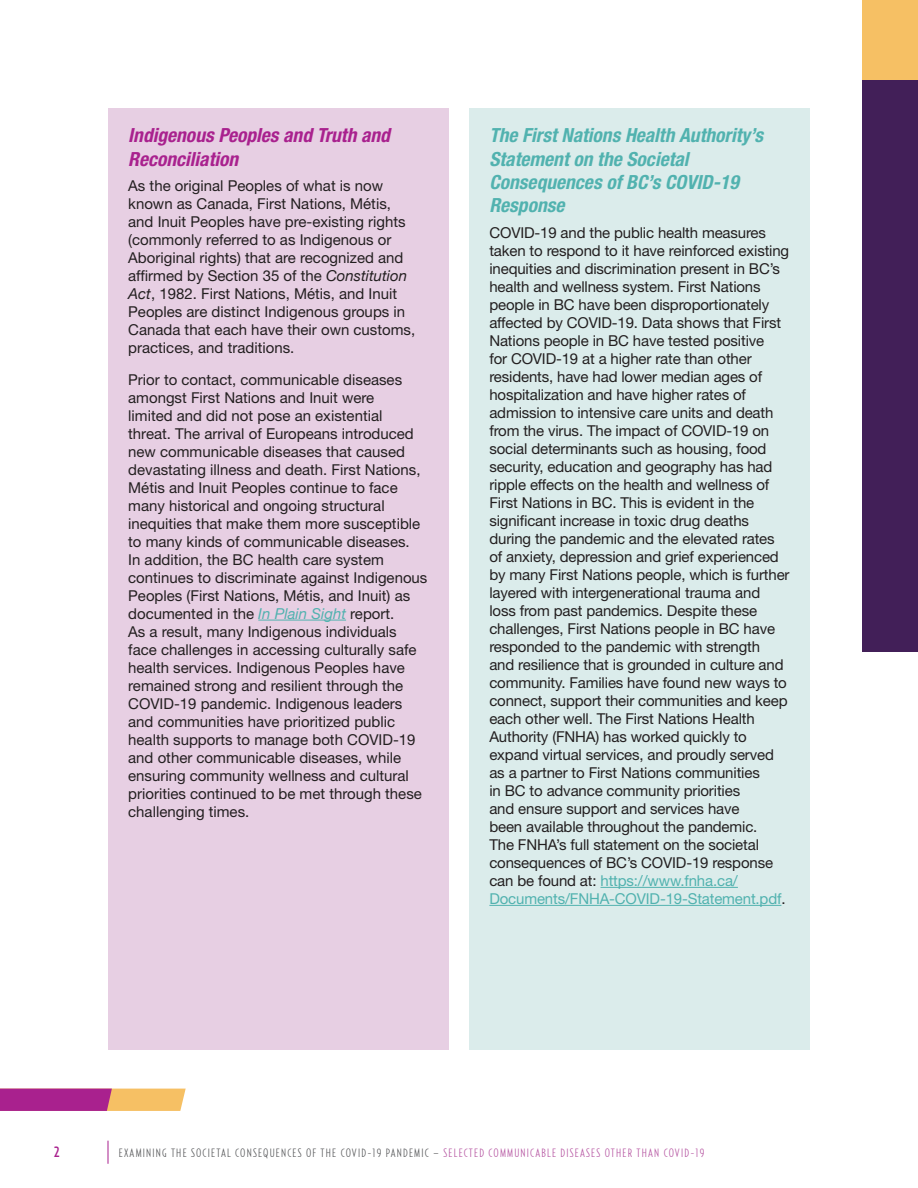
<style>
.page{position:relative;width:918px;height:1188px;background:#fff}
.page>*{position:absolute;margin:0;border:0;box-sizing:border-box;transform-origin:0 0}
.Headline_2{font:italic 700 condensed 19.5px/23.4px "Helvetica Neue LT Pro";color:#51b2af}
.Headline_2-2{font:italic 700 condensed 19.5px/23.4px "Helvetica Neue LT Pro";color:#a9218e}
.Body{font:15px/18px "Helvetica Neue LT Std";letter-spacing:-.01em;color:#231f20}
.t1{font:500 15px "Relay Comp";color:#a9218e}
.t2{font:300 12px "Relay Comp";letter-spacing:.1em;color:#57585a}
.t3{font:300 12px "Relay Comp";letter-spacing:.1em;color:#b554a1}
.s1{font-family:"Helvetica Neue";font-style:italic}
.s2{font-family:"Helvetica Neue";font-style:italic;color:#51b2af}
.s3{color:#51b2af}
.s4{color:#b554a1}
</style>
<div class="page">
<svg style="left:0;top:1089px;width:186px;height:22px;background:#c8637f"></svg>
<svg style="left:108px;top:1141px;width:1px;height:23px"></svg>
<div style="left:862px;top:80px;width:56px;height:572px;background:#421f58"></div>
<div style="left:862px;top:0;width:56px;height:80px;background:#f6c064"></div>
<div style="left:469px;top:108px;width:341px;height:942px;background:#dbeceb"></div>
<hr style="left:601px;top:887px;width:137px;height:1px;background:#51b2af">
<hr style="left:489px;top:905px;width:292px;height:1px;background:#51b2af">
<div style="left:108px;top:108px;width:341px;height:942px;background:#e7cfe3"></div>
<hr style="left:258px;top:620px;width:88px;height:1px;background:#51b2af">
<p class="Headline_2-2" style="left:128px;top:124px;width:263px">Indigenous Peoples and Truth and<br>Reconciliation</p>
<p class="Body" style="left:128px;top:177px;width:289px">As the original Peoples of what is now known as Canada, First Nations, Métis, and Inuit Peoples have pre-existing rights (commonly referred to as Indigenous or Aboriginal rights) that are recognized and affirmed by Section 35 of the <span class="s1">Constitution Act</span>, 1982. First Nations, Métis, and Inuit Peoples are distinct Indigenous groups in Canada that each have their own customs, practices, and traditions.</p>
<p class="Body" style="left:128px;top:370px;width:301px">Prior to contact, communicable diseases amongst First Nations and Inuit were<br>limited and did not pose an existential threat. The arrival of Europeans introduced new communicable diseases that caused devastating illness and death. First Nations, Métis and Inuit Peoples continue to face many historical and ongoing structural inequities that make them more susceptible to many kinds of communicable diseases.<br>In addition, the BC health care system continues to discriminate against Indigenous Peoples (First Nations, Métis, and Inuit) as documented in the <span class="s2">In Plain Sight</span> report.<br>As a result, many Indigenous individuals face challenges in accessing culturally safe health services. Indigenous Peoples have remained strong and resilient through the COVID-19 pandemic. Indigenous leaders and communities have prioritized public health supports to manage both COVID-19 and other communicable diseases, while ensuring community wellness and cultural priorities continued to be met through these challenging times.</p>
<p class="Headline_2" style="left:489px;top:124px;width:275px">The First Nations Health Authority’s<br>Statement on the Societal<br>Consequences of BC’s COVID-19<br>Response</p>
<p class="Body" style="left:489px;top:223px;width:302px">COVID-19 and the public health measures taken to respond to it have reinforced existing inequities and discrimination present in BC’s health and wellness system. First Nations people in BC have been disproportionately affected by COVID-19. Data shows that First Nations people in BC have tested positive<br>for COVID-19 at a higher rate than other residents, have had lower median ages of hospitalization and have higher rates of admission to intensive care units and death from the virus. The impact of COVID-19 on social determinants such as housing, food security, education and geography has had ripple effects on the health and wellness of First Nations in BC. This is evident in the significant increase in toxic drug deaths during the pandemic and the elevated rates of anxiety, depression and grief experienced by many First Nations people, which is further layered with intergenerational trauma and loss from past pandemics. Despite these challenges, First Nations people in BC have responded to the pandemic with strength<br>and resilience that is grounded in culture and community. Families have found new ways to connect, support their communities and keep each other well. The First Nations Health Authority (FNHA) has worked quickly to expand virtual services, and proudly served as a partner to First Nations communities<br>in BC to advance community priorities<br>and ensure support and services have<br>been available throughout the pandemic.<br>The FNHA’s full statement on the societal consequences of BC’s COVID-19 response can be found at: <span class="s3">https://www.fnha.ca/ Documents/FNHA-COVID-19-Statement.pdf</span>.</p>
<p class="t1" style="left:54px;top:1143px;width:7px">2</p>
<p class="t2" style="left:119px;top:1146px;width:336px">EXAMINING THE SOCIETAL CONSEQUENCES OF THE COVID-19 PANDEMIC – <span class="s4">SELECTED</span></p>
<p class="t3" style="left:489px;top:1146px;width:12px">COMMUNICA</p>
<p class="t3" style="left:542px;top:1146px;width:31px">BLE DISEASES</p>
<p class="t3" style="left:605px;top:1146px;width:7px">OTHE</p>
<p class="t3" style="left:628px;top:1146px;width:16px">R THAN</p>
<p class="t3" style="left:664px;top:1146px;width:42px">COVID-19</p>
</div>
